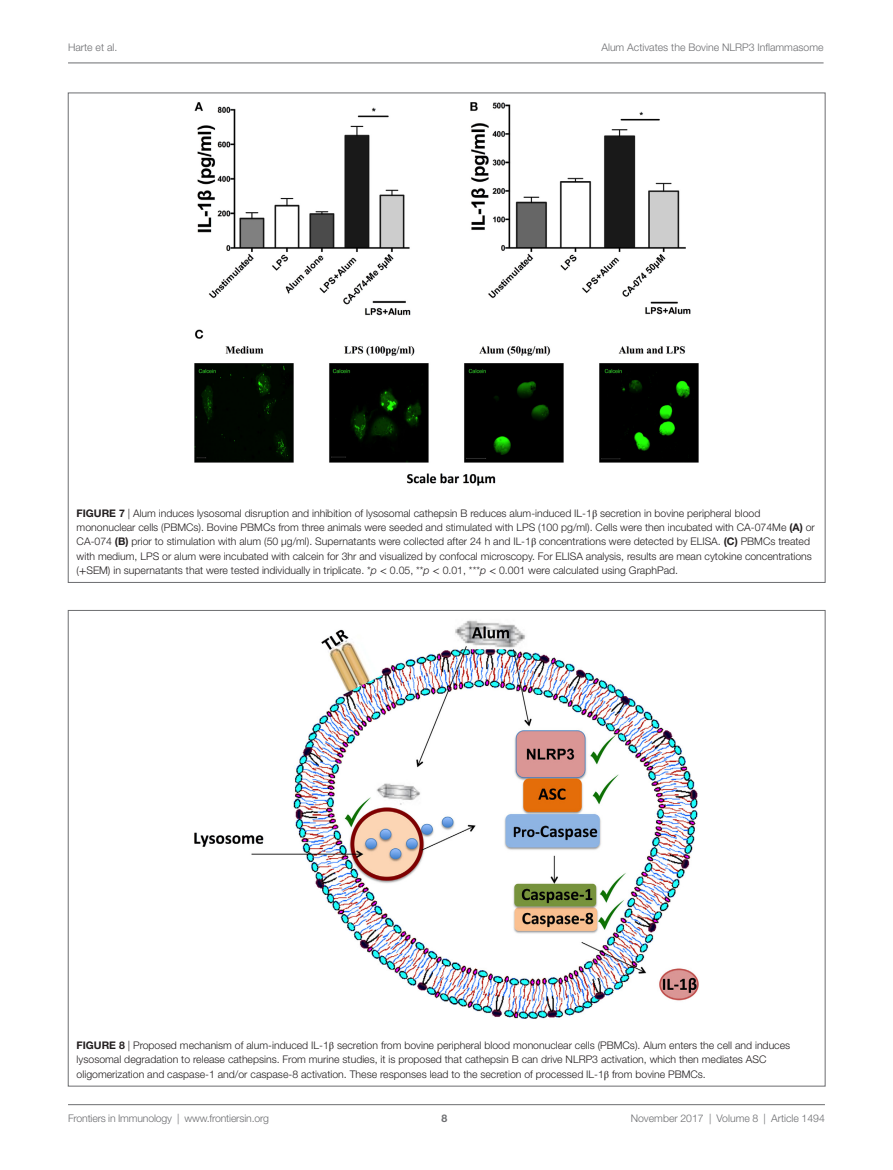
<style>
.page{position:relative;width:893px;height:1170px;background:#fff}
.page>*{position:absolute;margin:0;border:0;box-sizing:border-box;transform-origin:0 0}
.t1{font:300 10.5px/14.2px "Helvetica Neue LT Std";color:#231f20}
.t2{font:300 10.5px "Helvetica Neue LT Std";color:#6c6d70}
.t3{font:700 10.5px "Helvetica Neue LT Std";color:#6c6d70}
.s1{font-weight:700}
.s2{font-family:"STIX General";font-weight:400}
.s3{font-style:italic}
</style>
<div class="page">
<img style="left:194px;top:620px;width:505px;height:399px">
<img style="left:194px;top:102px;width:505px;height:384px">
<hr style="left:68px;top:63px;width:756px;height:1px;background:#6c6d70">
<hr style="left:68px;top:1104px;width:757px;height:1px;background:#6c6d70">
<p class="t2" style="left:68px;top:41px;width:51px">Harte et al.</p>
<p class="t2" style="left:601px;top:41px;width:224px">Alum Activates the Bovine NLRP3 Inflammasome</p>
<p class="t1" style="left:77px;top:506px;width:740px"><span class="s1">FIGURE 7</span> | Alum induces lysosomal disruption and inhibition of lysosomal cathepsin B reduces alum-induced IL-1<span class="s2">β</span> secretion in bovine peripheral blood mononuclear cells (PBMCs). Bovine PBMCs from three animals were seeded and stimulated with LPS (100 pg/ml). Cells were then incubated with CA-074Me <span class="s1">(A)</span> or CA-074 <span class="s1">(B)</span> prior to stimulation with alum (50 µg/ml). Supernatants were collected after 24 h and IL-1<span class="s2">β</span> concentrations were detected by ELISA. <span class="s1">(C)</span> PBMCs treated with medium, LPS or alum were incubated with calcein for 3hr and visualized by confocal microscopy. For ELISA analysis, results are mean cytokine concentrations (<span class="s2">+</span>SEM) in supernatants that were tested individually in triplicate. *<span class="s3">p</span> <span class="s2">&lt;</span> 0.05, **<span class="s3">p</span> <span class="s2">&lt;</span> 0.01, ***<span class="s3">p</span> <span class="s2">&lt;</span> 0.001 were calculated using GraphPad.</p>
<p class="t1" style="left:77px;top:1037px;width:715px"><span class="s1">FIGURE 8</span> | Proposed mechanism of alum-induced IL-1<span class="s2">β</span> secretion from bovine peripheral blood mononuclear cells (PBMCs). Alum enters the cell and induces lysosomal degradation to release cathepsins. From murine studies, it is proposed that cathepsin B can drive NLRP3 activation, which then mediates ASC oligomerization and caspase-1 and/or caspase-8 activation. These responses lead to the secretion of processed IL-1<span class="s2">β</span> from bovine PBMCs.</p>
<p class="t2" style="left:68px;top:1111px;width:203px">Frontiers in Immunology | www.frontiersin.org</p>
<p class="t2" style="left:631px;top:1111px;width:196px">November 2017 | Volume 8 | Article 1494</p>
<p class="t3" style="left:441px;top:1111px;width:7px">8</p>
</div>
